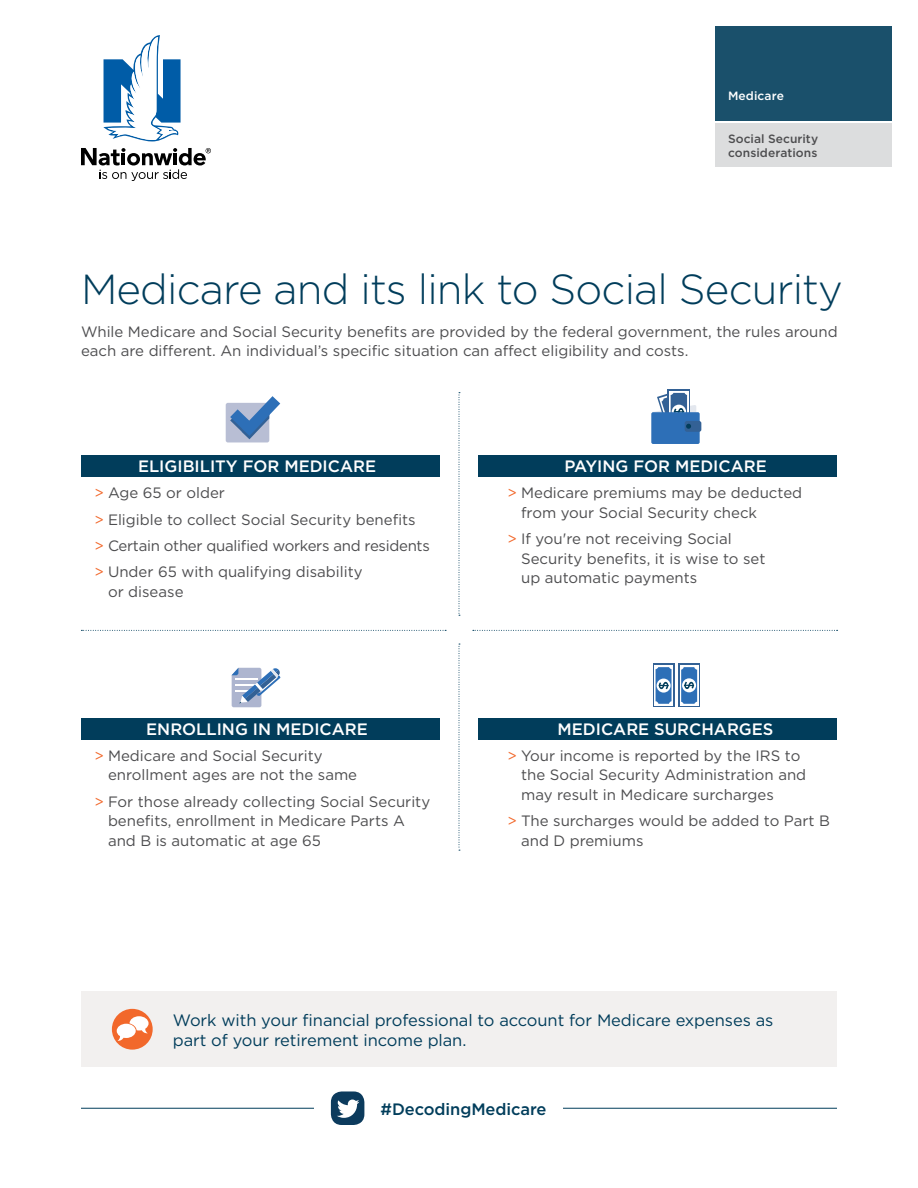
<style>
.page{position:relative;width:918px;height:1188px;background:#fff}
.page>*{position:absolute;margin:0;border:0;box-sizing:border-box;transform-origin:0 0}
.t1{font:300 42px "Gotham";letter-spacing:-.02em;color:#013d5b}
.Body_copy{font:16.5px/19.5px "Gotham";letter-spacing:-.005em;color:#013d5b}
.t2{font:500 16.5px "Gotham";color:#fff}
.Body_copy-2{font:500 16.5px "Gotham";letter-spacing:-.005em;color:#013d5b}
.Bullits{font:15px/19.5px "Gotham";color:#4d4d4f}
.Body_copy-3{font:15px/19.5px "Gotham";color:#4d4d4f}
.Bullits-2{font:15px "Gotham";letter-spacing:-.02em;color:#4d4d4f}
.Nav_copy{font:500 12px "Gotham";letter-spacing:.01em;color:#4d4d4f}
.Nav_copy-2{font:500 12px "Gotham";letter-spacing:.01em;color:#fff}
.s1{color:#f2682b}
</style>
<div class="page">
<div style="left:715px;top:26px;width:176px;height:95px;background:#1a506b"></div>
<div style="left:715px;top:124px;width:176px;height:43px;background:#dcddde"></div>
<div style="left:81px;top:456px;width:359px;height:21px;background:#013d5b"></div>
<div style="left:81px;top:718px;width:359px;height:22px;background:#013d5b"></div>
<div style="left:478px;top:456px;width:359px;height:21px;background:#013d5b"></div>
<div style="left:478px;top:718px;width:359px;height:22px;background:#013d5b"></div>
<svg style="left:103px;top:35px;width:78px;height:106px"></svg>
<svg style="left:81px;top:148px;width:130px;height:33px"></svg>
<svg style="left:459px;top:392px;width:1px;height:224px"></svg>
<svg style="left:459px;top:644px;width:1px;height:207px"></svg>
<div style="left:668px;top:389px;width:22px;height:45px;background:#336195"></div>
<div style="left:651px;top:412px;width:49px;height:32px;background:#2d6fb7;border-radius:2px"></div>
<div style="left:685px;top:421px;width:16px;height:11px;background:#336195;border-radius:2px"></div>
<svg style="left:651px;top:390px;width:45px;height:54px"></svg>
<div style="left:226px;top:403px;width:43px;height:39px;background:#b8bed4;border-radius:2px"></div>
<svg style="left:230px;top:396px;width:50px;height:43px"></svg>
<div style="left:81px;top:992px;width:756px;height:75px;background:#f2f0ef"></div>
<div style="left:112px;top:1009px;width:41px;height:41px;background:#f2682b;border-radius:50%"></div>
<svg style="left:130px;top:1016px;width:19px;height:17px"></svg>
<div style="left:117px;top:1024px;width:19px;height:14px;background:#fff;border-radius:50%"></div>
<svg style="left:118px;top:1035px;width:6px;height:6px"></svg>
<hr style="left:81px;top:1108px;width:756px;height:1px;background:#013d5b">
<div style="left:314px;top:1096px;width:249px;height:25px;background:#fff"></div>
<div style="left:331px;top:1091px;width:33px;height:34px;background:#0c3b5d;border-radius:11px"></div>
<svg style="left:337px;top:1100px;width:22px;height:18px"></svg>
<svg style="left:232px;top:668px;width:49px;height:39px"></svg>
<div style="left:653px;top:664px;width:21px;height:43px;background:#336195"></div>
<svg style="left:654px;top:665px;width:19px;height:41px"></svg>
<svg style="left:656px;top:667px;width:16px;height:37px"></svg>
<div style="left:678px;top:664px;width:22px;height:43px;background:#336195"></div>
<svg style="left:680px;top:665px;width:19px;height:41px"></svg>
<svg style="left:681px;top:667px;width:16px;height:37px"></svg>
<svg style="left:81px;top:630px;width:365px;height:1px"></svg>
<svg style="left:473px;top:630px;width:365px;height:1px"></svg>
<p class="Nav_copy-2" style="left:728px;top:88px;width:57px">Medicare</p>
<p class="Nav_copy" style="left:728px;top:131px;width:92px">Social Security</p>
<p class="Nav_copy" style="left:728px;top:145px;width:91px">considerations</p>
<h1 class="t1" style="left:81px;top:262px;width:763px">Medicare and its link to Social Security</h1>
<p class="Body_copy-3" style="left:81px;top:321px;width:758px">While Medicare and Social Security benefits are provided by the federal government, the rules around each are different. An individual’s specific situation can affect eligibility and costs.</p>
<h2 class="t2" style="left:138px;top:456px;width:240px">ELIGIBILITY FOR MEDICARE</h2>
<p class="Bullits" style="left:94px;top:483px;width:132px"><span class="s1">&gt;</span> Age 65 or older</p>
<p class="Bullits" style="left:94px;top:509px;width:323px"><span class="s1">&gt;</span> Eligible to collect Social Security benefits</p>
<p class="Bullits-2" style="left:94px;top:536px;width:337px"><span class="s1">&gt;</span> Certain other qualified workers and residents</p>
<p class="Bullits" style="left:108px;top:562px;width:256px;text-indent:-14px"><span class="s1">&gt;</span> Under 65 with qualifying disability or disease</p>
<h2 class="t2" style="left:146px;top:718px;width:223px">ENROLLING IN MEDICARE</h2>
<p class="Bullits" style="left:108px;top:746px;width:251px;text-indent:-14px"><span class="s1">&gt;</span> Medicare and Social Security enrollment ages are not the same</p>
<p class="Bullits" style="left:108px;top:791px;width:324px;text-indent:-14px"><span class="s1">&gt;</span> For those already collecting Social Security benefits, enrollment in Medicare Parts A and B is automatic at age 65</p>
<h2 class="t2" style="left:564px;top:456px;width:204px">PAYING FOR MEDICARE</h2>
<p class="Bullits" style="left:521px;top:483px;width:283px;text-indent:-14px"><span class="s1">&gt;</span> Medicare premiums may be deducted from your Social Security check</p>
<p class="Bullits" style="left:521px;top:529px;width:246px;text-indent:-14px"><span class="s1">&gt;</span> If you're not receiving Social<br>Security benefits, it is wise to set up automatic payments</p>
<h2 class="t2" style="left:558px;top:718px;width:217px">MEDICARE SURCHARGES</h2>
<p class="Bullits" style="left:521px;top:746px;width:287px;text-indent:-14px"><span class="s1">&gt;</span> Your income is reported by the IRS to the Social Security Administration and may result in Medicare surcharges</p>
<p class="Bullits" style="left:521px;top:811px;width:310px;text-indent:-14px"><span class="s1">&gt;</span> The surcharges would be added to Part B and D premiums</p>
<p class="Body_copy" style="left:173px;top:1010px;width:602px">Work with your financial professional to account for Medicare expenses as part of your retirement income plan.</p>
<p class="Body_copy-2" style="left:381px;top:1098px;width:167px">#DecodingMedicare</p>
</div>
